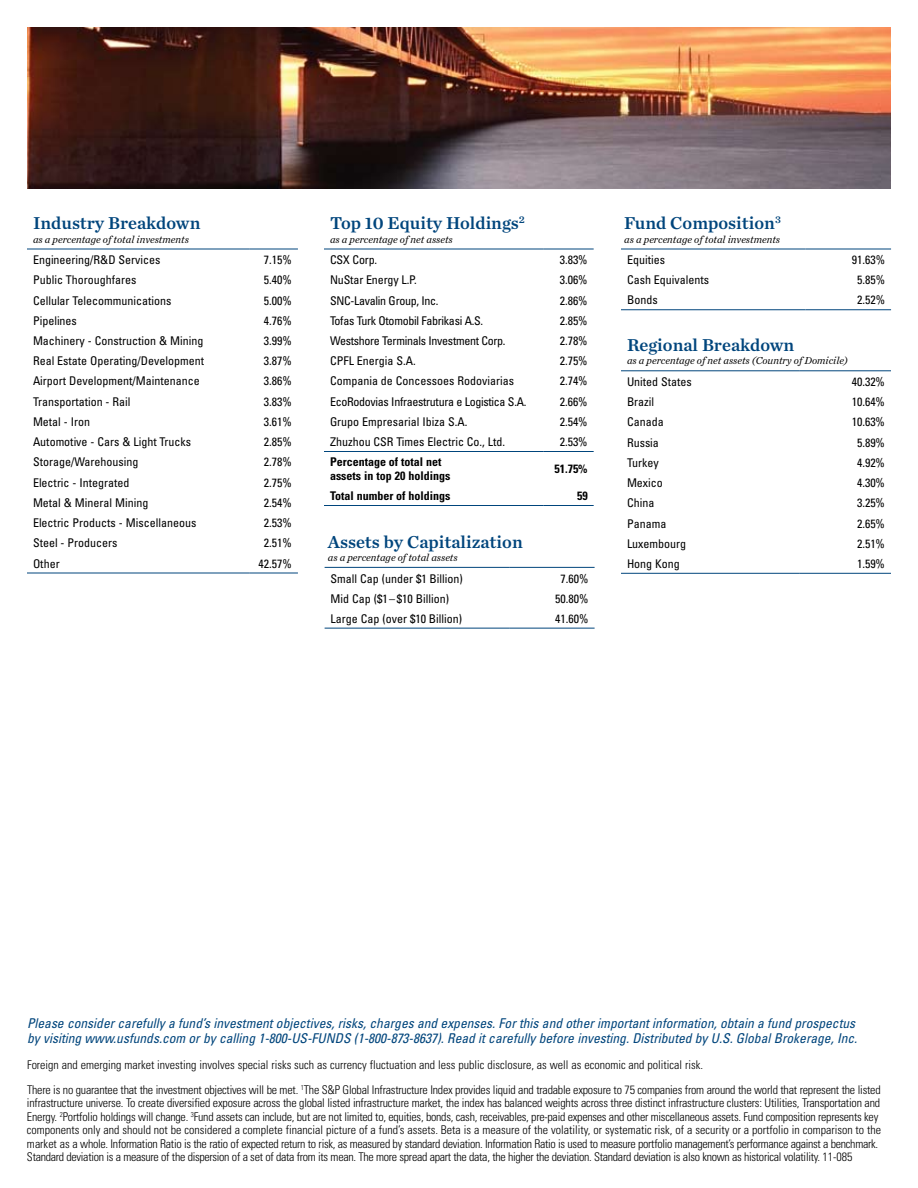
<style>
.page{position:relative;width:918px;height:1188px;background:#fff}
.page>*{position:absolute;margin:0;border:0;box-sizing:border-box;transform-origin:0 0}
.t1{font:18px "Chronicle Text G1 Semi";color:#00457c}
.t2{font:italic condensed 13.5px/15px "Univers";color:#00457c}
.t3{font:300 condensed 12px/13.5px "Univers";letter-spacing:-.02em;color:#000}
.t4{font:condensed 12px "Univers";color:#000}
.t5{font:condensed 12px "Univers";letter-spacing:-.025em;color:#000}
.t6{font:700 condensed 12px/13.5px "Univers";color:#000}
.t7{font:italic 10.5px "Chronicle Text G1";color:#000}
</style>
<div class="page">
<img style="left:27px;top:27px;width:864px;height:162px">
<hr style="left:621px;top:370px;width:178px;height:1px;background:#00457c">
<hr style="left:799px;top:370px;width:92px;height:1px;background:#00457c">
<hr style="left:621px;top:573px;width:178px;height:1px;background:#00457c">
<hr style="left:799px;top:573px;width:92px;height:1px;background:#00457c">
<hr style="left:324px;top:505px;width:220px;height:1px;background:#00457c">
<hr style="left:544px;top:505px;width:50px;height:1px;background:#00457c">
<hr style="left:324px;top:451px;width:220px;height:1px;background:#00457c">
<hr style="left:544px;top:451px;width:50px;height:1px;background:#00457c">
<hr style="left:324px;top:249px;width:220px;height:1px;background:#00457c">
<hr style="left:544px;top:249px;width:50px;height:1px;background:#00457c">
<hr style="left:27px;top:573px;width:223px;height:1px;background:#00457c">
<hr style="left:250px;top:573px;width:48px;height:1px;background:#00457c">
<hr style="left:27px;top:249px;width:223px;height:1px;background:#00457c">
<hr style="left:250px;top:249px;width:48px;height:1px;background:#00457c">
<hr style="left:621px;top:309px;width:185px;height:1px;background:#00457c">
<hr style="left:806px;top:309px;width:85px;height:1px;background:#00457c">
<hr style="left:621px;top:249px;width:185px;height:1px;background:#00457c">
<hr style="left:806px;top:249px;width:85px;height:1px;background:#00457c">
<hr style="left:325px;top:628px;width:184px;height:1px;background:#00457c">
<hr style="left:509px;top:628px;width:86px;height:1px;background:#00457c">
<hr style="left:325px;top:567px;width:184px;height:1px;background:#00457c">
<hr style="left:509px;top:567px;width:86px;height:1px;background:#00457c">
<h1 class="t1" style="left:33px;top:209px;width:169px">Industry Breakdown</h1>
<p class="t7" style="left:33px;top:231px;width:157px">as a percentage of total investments</p>
<p class="t4" style="left:33px;top:252px;width:129px">Engineering/R&amp;D Services</p>
<p class="t4" style="left:264px;top:252px;width:29px">7.15%</p>
<p class="t4" style="left:33px;top:272px;width:105px">Public Thoroughfares</p>
<p class="t4" style="left:264px;top:272px;width:29px">5.40%</p>
<p class="t4" style="left:33px;top:293px;width:140px">Cellular Telecommunications</p>
<p class="t4" style="left:264px;top:293px;width:29px">5.00%</p>
<p class="t4" style="left:33px;top:313px;width:45px">Pipelines</p>
<p class="t4" style="left:264px;top:313px;width:29px">4.76%</p>
<p class="t4" style="left:33px;top:333px;width:172px">Machinery - Construction &amp; Mining</p>
<p class="t4" style="left:264px;top:333px;width:29px">3.99%</p>
<p class="t4" style="left:33px;top:353px;width:173px">Real Estate Operating/Development</p>
<p class="t4" style="left:264px;top:353px;width:29px">3.87%</p>
<p class="t4" style="left:33px;top:374px;width:168px">Airport Development/Maintenance</p>
<p class="t4" style="left:264px;top:374px;width:29px">3.86%</p>
<p class="t4" style="left:33px;top:394px;width:99px">Transportation - Rail</p>
<p class="t4" style="left:264px;top:394px;width:29px">3.83%</p>
<p class="t4" style="left:33px;top:414px;width:59px">Metal - Iron</p>
<p class="t4" style="left:264px;top:414px;width:29px">3.61%</p>
<p class="t4" style="left:33px;top:434px;width:160px">Automotive - Cars &amp; Light Trucks</p>
<p class="t4" style="left:264px;top:434px;width:29px">2.85%</p>
<p class="t4" style="left:33px;top:455px;width:107px">Storage/Warehousing</p>
<p class="t4" style="left:264px;top:455px;width:29px">2.78%</p>
<p class="t4" style="left:33px;top:475px;width:98px">Electric - Integrated</p>
<p class="t4" style="left:264px;top:475px;width:29px">2.75%</p>
<p class="t4" style="left:33px;top:495px;width:117px">Metal &amp; Mineral Mining</p>
<p class="t4" style="left:264px;top:495px;width:29px">2.54%</p>
<p class="t4" style="left:33px;top:515px;width:165px">Electric Products - Miscellaneous</p>
<p class="t4" style="left:264px;top:515px;width:29px">2.53%</p>
<p class="t4" style="left:33px;top:536px;width:86px">Steel - Producers</p>
<p class="t4" style="left:264px;top:536px;width:29px">2.51%</p>
<p class="t4" style="left:33px;top:556px;width:28px">Other</p>
<p class="t4" style="left:259px;top:556px;width:35px">42.57%</p>
<h1 class="t1" style="left:330px;top:209px;width:196px">Top 10 Equity Holdings<sup>2</sup></h1>
<p class="t7" style="left:330px;top:231px;width:124px">as a percentage of net assets</p>
<p class="t4" style="left:330px;top:252px;width:49px">CSX Corp.</p>
<p class="t4" style="left:560px;top:252px;width:29px">3.83%</p>
<p class="t4" style="left:330px;top:272px;width:88px">NuStar Energy L.P.</p>
<p class="t4" style="left:560px;top:272px;width:29px">3.06%</p>
<p class="t5" style="left:330px;top:293px;width:110px">SNC-Lavalin Group, Inc.</p>
<p class="t4" style="left:560px;top:293px;width:29px">2.86%</p>
<p class="t5" style="left:330px;top:313px;width:155px">Tofas Turk Otomobil Fabrikasi A.S.</p>
<p class="t4" style="left:560px;top:313px;width:29px">2.85%</p>
<p class="t5" style="left:330px;top:333px;width:177px">Westshore Terminals Investment Corp.</p>
<p class="t4" style="left:560px;top:333px;width:29px">2.78%</p>
<p class="t4" style="left:330px;top:353px;width:87px">CPFL Energia S.A.</p>
<p class="t4" style="left:560px;top:353px;width:29px">2.75%</p>
<p class="t4" style="left:330px;top:374px;width:186px">Compania de Concessoes Rodoviarias</p>
<p class="t4" style="left:560px;top:374px;width:29px">2.74%</p>
<p class="t5" style="left:330px;top:394px;width:198px">EcoRodovias Infraestrutura e Logistica S.A.</p>
<p class="t4" style="left:560px;top:394px;width:29px">2.66%</p>
<p class="t4" style="left:330px;top:414px;width:139px">Grupo Empresarial Ibiza S.A.</p>
<p class="t4" style="left:560px;top:414px;width:29px">2.54%</p>
<p class="t4" style="left:330px;top:434px;width:177px">Zhuzhou CSR Times Electric Co., Ltd.</p>
<p class="t4" style="left:560px;top:434px;width:29px">2.53%</p>
<p class="t6" style="left:330px;top:455px;width:122px">Percentage of total net assets in top 20 holdings</p>
<p class="t6" style="left:554px;top:462px;width:35px">51.75%</p>
<p class="t6" style="left:330px;top:489px;width:122px">Total number of holdings</p>
<p class="t6" style="left:577px;top:489px;width:12px">59</p>
<h1 class="t1" style="left:328px;top:527px;width:196px">Assets by Capitalization</h1>
<p class="t7" style="left:328px;top:549px;width:131px">as a percentage of total assets</p>
<p class="t4" style="left:331px;top:571px;width:134px">Small Cap (under $1 Billion)</p>
<p class="t4" style="left:561px;top:571px;width:29px">7.60%</p>
<p class="t4" style="left:331px;top:591px;width:120px">Mid Cap ($1–$10 Billion)</p>
<p class="t4" style="left:555px;top:591px;width:35px">50.80%</p>
<p class="t4" style="left:331px;top:611px;width:133px">Large Cap (over $10 Billion)</p>
<p class="t4" style="left:555px;top:611px;width:35px">41.60%</p>
<h1 class="t1" style="left:624px;top:209px;width:158px">Fund Composition<sup>3</sup></h1>
<p class="t7" style="left:624px;top:231px;width:157px">as a percentage of total investments</p>
<p class="t4" style="left:627px;top:252px;width:39px">Equities</p>
<p class="t4" style="left:852px;top:252px;width:35px">91.63%</p>
<p class="t4" style="left:627px;top:272px;width:84px">Cash Equivalents</p>
<p class="t4" style="left:857px;top:272px;width:29px">5.85%</p>
<p class="t4" style="left:627px;top:292px;width:32px">Bonds</p>
<p class="t4" style="left:857px;top:292px;width:29px">2.52%</p>
<h1 class="t1" style="left:627px;top:331px;width:169px">Regional Breakdown</h1>
<p class="t7" style="left:627px;top:353px;width:222px">as a percentage of net assets (Country of Domicile)</p>
<p class="t4" style="left:627px;top:374px;width:66px">United States</p>
<p class="t4" style="left:852px;top:374px;width:35px">40.32%</p>
<p class="t4" style="left:627px;top:394px;width:29px">Brazil</p>
<p class="t4" style="left:852px;top:394px;width:35px">10.64%</p>
<p class="t4" style="left:627px;top:414px;width:38px">Canada</p>
<p class="t4" style="left:852px;top:414px;width:35px">10.63%</p>
<p class="t4" style="left:627px;top:435px;width:33px">Russia</p>
<p class="t4" style="left:857px;top:435px;width:29px">5.89%</p>
<p class="t4" style="left:627px;top:455px;width:33px">Turkey</p>
<p class="t4" style="left:857px;top:455px;width:29px">4.92%</p>
<p class="t4" style="left:627px;top:475px;width:37px">Mexico</p>
<p class="t4" style="left:857px;top:475px;width:29px">4.30%</p>
<p class="t4" style="left:627px;top:495px;width:29px">China</p>
<p class="t4" style="left:857px;top:495px;width:29px">3.25%</p>
<p class="t4" style="left:627px;top:516px;width:41px">Panama</p>
<p class="t4" style="left:857px;top:516px;width:29px">2.65%</p>
<p class="t4" style="left:627px;top:536px;width:61px">Luxembourg</p>
<p class="t4" style="left:857px;top:536px;width:29px">2.51%</p>
<p class="t4" style="left:627px;top:556px;width:54px">Hong Kong</p>
<p class="t4" style="left:857px;top:556px;width:29px">1.59%</p>
<p class="t2" style="left:27px;top:1016px;width:832px">Please consider carefully a fund’s investment objectives, risks, charges and expenses. For this and other important information, obtain a fund prospectus by visiting www.usfunds.com or by calling 1-800-US-FUNDS (1-800-873-8637). Read it carefully before investing. Distributed by U.S. Global Brokerage, Inc.</p>
<p class="t3" style="left:27px;top:1053px;width:855px;line-height:24.3px">Foreign and emerging market investing involves special risks such as currency fluctuation and less public disclosure, as well as economic and political risk.<br>There is no guarantee that the investment objectives will be met. <sup>1</sup>The S&amp;P Global Infrastructure Index provides liquid and tradable exposure to 75 companies from around the world that represent the listed</p>
<p class="t3" style="left:27px;top:1096px;width:856px">infrastructure universe. To create diversified exposure across the global listed infrastructure market, the index has balanced weights across three distinct infrastructure clusters: Utilities, Transportation and Energy. <sup>2</sup>Portfolio holdings will change. <sup>3</sup>Fund assets can include, but are not limited to, equities, bonds, cash, receivables, pre-paid expenses and other miscellaneous assets. Fund composition represents key components only and should not be considered a complete financial picture of a fund’s assets. Beta is a measure of the volatility, or systematic risk, of a security or a portfolio in comparison to the market as a whole. Information Ratio is the ratio of expected return to risk, as measured by standard deviation. Information Ratio is used to measure portfolio management’s performance against a benchmark.<br>Standard deviation is a measure of the dispersion of a set of data from its mean. The more spread apart the data, the higher the deviation. Standard deviation is also known as historical volatility. 11-085</p>
</div>
